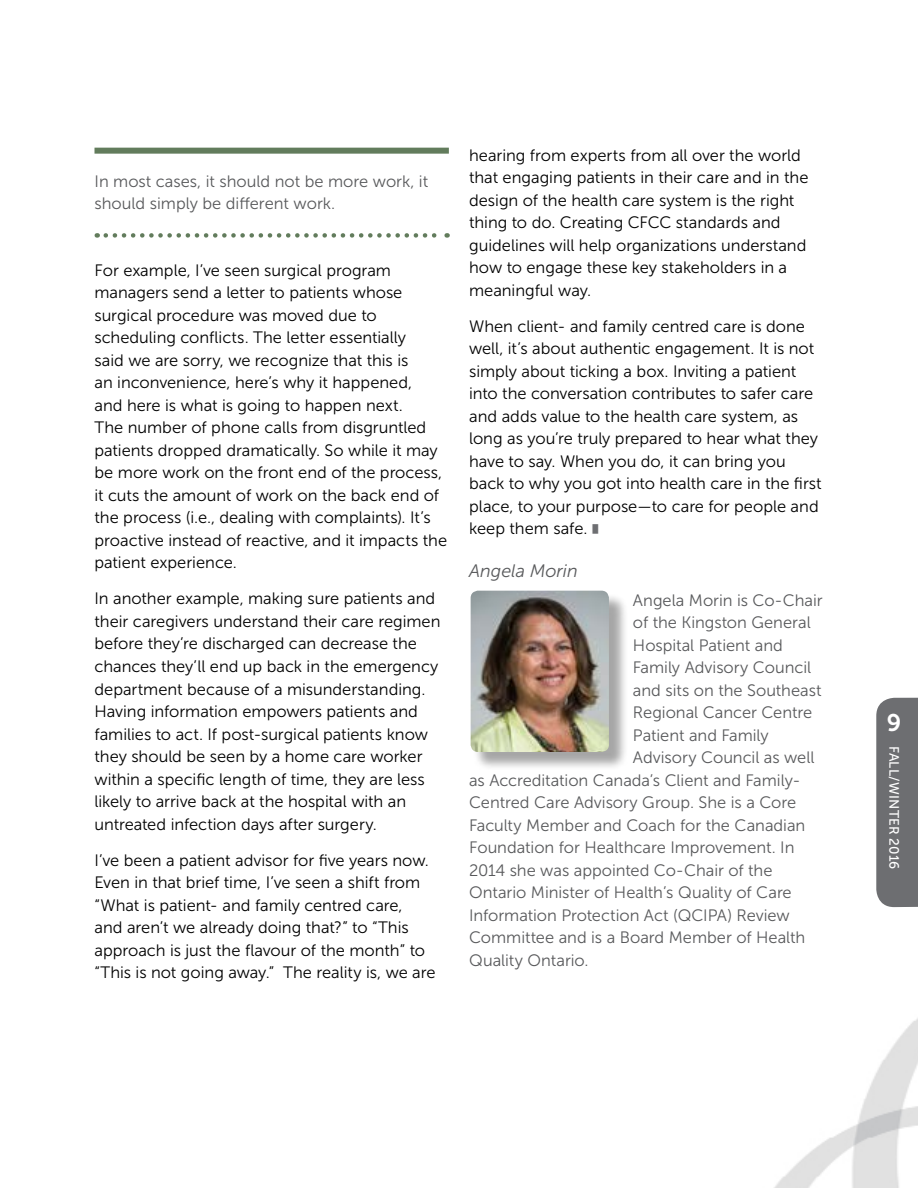
<style>
.page{position:relative;width:918px;height:1188px;background:#fff}
.page>*{position:absolute;margin:0;border:0;box-sizing:border-box;transform-origin:0 0}
.t1{font:24px "Museo Sans 700";color:#fff}
.t2{font:italic 18px "Museo Sans 300";color:#58595b}
.t3{font:16.5px/22.5px "Museo Sans 300";color:#000}
.t4{font:16.5px/22.5px "Museo Sans 300";color:#58595b}
.t5{font:13.5px "Museo Sans 500";letter-spacing:.01em;color:#fff}
.s1{color:#6d6e71}
</style>
<div class="page">
<img style="left:774px;top:1018px;width:144px;height:170px">
<div style="left:876px;top:698px;width:42px;height:209px;background:#6d6e71"></div>
<div style="left:94px;top:148px;width:355px;height:6px;background:#627c5c"></div>
<svg style="left:106px;top:233px;width:342px;height:5px"></svg>
<div style="left:473px;top:593px;width:155px;height:177px;background:#000;opacity:.35"></div>
<img style="left:471px;top:591px;width:138px;height:161px">
<p class="t4" style="left:94px;top:170px;width:335px">In most cases, it should not be more work, it should simply be different work.</p>
<p class="t3" style="left:94px;top:259px;width:354px">For example, I’ve seen surgical program managers send a letter to patients whose surgical procedure was moved due to scheduling conflicts. The letter essentially<br>said we are sorry, we recognize that this is<br>an inconvenience, here’s why it happened,<br>and here is what is going to happen next.<br>The number of phone calls from disgruntled patients dropped dramatically. So while it may be more work on the front end of the process, it cuts the amount of work on the back end of the process (i.e., dealing with complaints). It’s proactive instead of reactive, and it impacts the patient experience.</p>
<p class="t3" style="left:94px;top:588px;width:348px">In another example, making sure patients and their caregivers understand their care regimen before they’re discharged can decrease the chances they’ll end up back in the emergency department because of a misunderstanding.<br>Having information empowers patients and families to act. If post-surgical patients know they should be seen by a home care worker within a specific length of time, they are less likely to arrive back at the hospital with an untreated infection days after surgery.</p>
<p class="t3" style="left:94px;top:849px;width:343px">I’ve been a patient advisor for five years now.<br>Even in that brief time, I’ve seen a shift from “What is patient- and family centred care,<br>and aren’t we already doing that?” to “This approach is just the flavour of the month” to “This is not going away.” The reality is, we are</p>
<p class="t3" style="left:469px;top:144px;width:341px">hearing from experts from all over the world that engaging patients in their care and in the design of the health care system is the right thing to do. Creating CFCC standards and guidelines will help organizations understand how to engage these key stakeholders in a meaningful way.</p>
<p class="t3" style="left:469px;top:315px;width:354px">When client- and family centred care is done well, it’s about authentic engagement. It is not simply about ticking a box. Inviting a patient into the conversation contributes to safer care and adds value to the health care system, as long as you’re truly prepared to hear what they have to say. When you do, it can bring you back to why you got into health care in the first place, to your purpose—to care for people and keep them safe. <span class="s1">■</span></p>
<p class="t2" style="left:469px;top:561px;width:110px">Angela Morin</p>
<p class="t4" style="left:633px;top:589px;width:191px">Angela Morin is Co-Chair</p>
<p class="t4" style="left:633px;top:612px;width:179px">of the Kingston General</p>
<p class="t4" style="left:633px;top:634px;width:152px">Hospital Patient and</p>
<p class="t4" style="left:633px;top:657px;width:180px">Family Advisory Council</p>
<p class="t4" style="left:633px;top:679px;width:190px">and sits on the Southeast</p>
<p class="t4" style="left:633px;top:702px;width:181px">Regional Cancer Centre</p>
<p class="t4" style="left:633px;top:724px;width:137px">Patient and Family</p>
<p class="t4" style="left:633px;top:747px;width:183px">Advisory Council as well</p>
<p class="t4" style="left:469px;top:769px;width:333px">as Accreditation Canada’s Client and Family-</p>
<p class="t4" style="left:469px;top:792px;width:329px">Centred Care Advisory Group. She is a Core</p>
<p class="t4" style="left:469px;top:814px;width:338px">Faculty Member and Coach for the Canadian</p>
<p class="t4" style="left:469px;top:837px;width:327px">Foundation for Healthcare Improvement. In</p>
<p class="t4" style="left:469px;top:859px;width:305px">2014 she was appointed Co-Chair of the</p>
<p class="t4" style="left:469px;top:882px;width:324px">Ontario Minister of Health’s Quality of Care</p>
<p class="t4" style="left:469px;top:904px;width:322px">Information Protection Act (QCIPA) Review</p>
<p class="t4" style="left:469px;top:927px;width:338px">Committee and is a Board Member of Health</p>
<p class="t4" style="left:469px;top:949px;width:121px">Quality Ontario.</p>
<h1 class="t1" style="left:887px;top:709px;width:16px">9</h1>
<p class="t5" style="left:901px;top:746px;width:125px;rotate:90deg">FALL/WINTER 2016</p>
</div>
